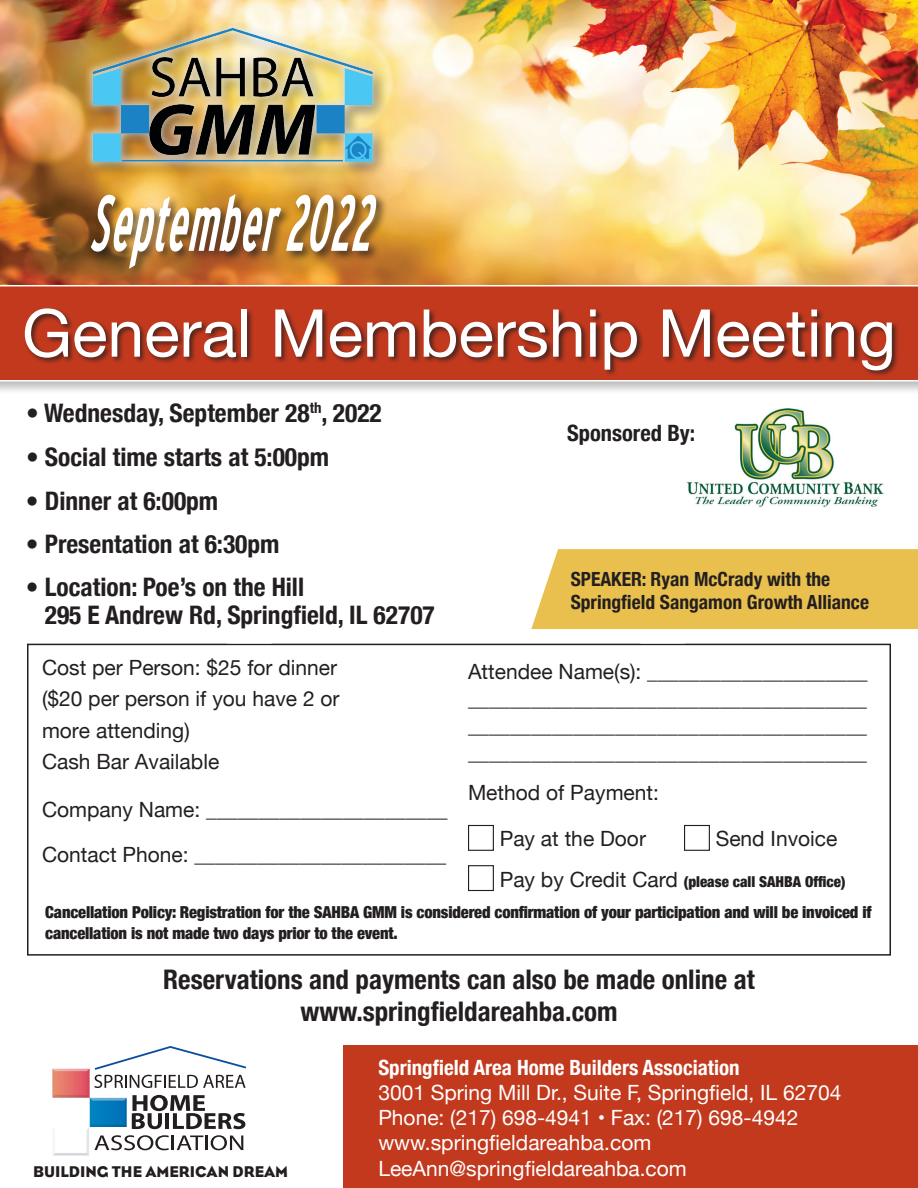
<style>
.page{position:relative;width:918px;height:1188px;background:#fff}
.page>*{position:absolute;margin:0;border:0;box-sizing:border-box;transform-origin:0 0}
.t1{font:italic 77.1px "Blue Highway Condensed";color:#fff;scale:.72 1}
.t2{font:66px "Helvetica Neue";color:#fff}
.t3{font:700 condensed 27px "Helvetica Neue";color:#231f20}
.t4{font:700 condensed 25.5px/28.5px "Helvetica Neue";color:#231f20}
.t5{font:700 condensed 22.5px "Helvetica Neue";color:#231f20}
.t6{font:21px/31.2px "Helvetica Neue";color:#231f20}
.t7{font:21px "Helvetica Neue";color:#fff}
.t8{font:700 condensed 21px "Helvetica Neue";color:#fff}
.t9{font:700 condensed 19.5px "Helvetica Neue";color:#231f20}
.t10{font:900 condensed 16.5px/21px "Helvetica Neue";letter-spacing:-.01em;color:#231f20}
.t11{font:15.9px "Eagle";color:#221e1d}
.t12{font:900 condensed 15px "Helvetica Neue";color:#231f20}
.s1{font-weight:400;font-stretch:normal;font-size:21px}
</style>
<div class="page">
<img style="left:0;top:0;width:918px;height:282px">
<div style="left:343px;top:1046px;width:575px;height:142px;background:#c2391d"></div>
<div style="left:0;top:282px;width:918px;height:113px;background:#231f20;opacity:.3"></div>
<svg style="left:0;top:285px;width:918px;height:97px;background:#c74e35"></svg>
<svg style="left:94px;top:1046px;width:152px;height:42px"></svg>
<svg style="left:132px;top:1095px;width:113px;height:34px"></svg>
<svg style="left:127px;top:1135px;width:76px;height:15px"></svg>
<hr style="left:205px;top:1136px;width:3px;height:14px;background:#221e1d">
<svg style="left:211px;top:1135px;width:32px;height:15px"></svg>
<img style="left:52px;top:1069px;width:75px;height:87px">
<div style="left:89px;top:192px;width:300px;height:88px;background:#231f20;opacity:.75"></div>
<img style="left:81px;top:16px;width:309px;height:160px">
<div style="left:23px;top:307px;width:876px;height:70px;background:#231f20;opacity:.75"></div>
<div style="left:468px;top:825px;width:26px;height:26px;border:1px solid #231f20"></div>
<div style="left:684px;top:825px;width:26px;height:26px;border:1px solid #231f20"></div>
<div style="left:468px;top:865px;width:26px;height:26px;border:1px solid #231f20"></div>
<div style="left:27px;top:644px;width:864px;height:312px;border:2px solid #231f20"></div>
<img style="left:687px;top:408px;width:197px;height:99px">
<div style="left:531px;top:549px;width:387px;height:80px;background:#e9bf4d"></div>
<p class="t1" style="left:88px;top:177px;width:418px">September2022</p>
<p class="t2" style="left:22px;top:286px;width:876px">General Membership Meeting</p>
<p class="t4" style="left:26px;top:397px;width:357px">• Wednesday, September 28<sup>th</sup>, 2022</p>
<p class="t4" style="left:26px;top:441px;width:305px">• Social time starts at 5:00pm</p>
<p class="t4" style="left:26px;top:485px;width:194px">• Dinner at 6:00pm</p>
<p class="t4" style="left:26px;top:528px;width:255px">• Presentation at 6:30pm</p>
<p class="t4" style="left:45px;top:571px;width:392px;text-indent:-19px">• Location: Poe’s on the Hill<br>295 E Andrew Rd, Springfield, IL 62707</p>
<p class="t6" style="left:42px;top:653px;width:299px">Cost per Person: $25 for dinner ($20 per person if you have 2 or more attending)<br>Cash Bar Available</p>
<p class="t6" style="left:42px;top:788px;width:407px;line-height:45px">Company Name: _______________________<br>Contact Phone: ________________________</p>
<p class="t5" style="left:567px;top:415px;width:130px">Sponsored By:</p>
<p class="t9" style="left:571px;top:563px;width:261px">SPEAKER: Ryan McCrady with the</p>
<p class="t9" style="left:571px;top:586px;width:300px">Springfield Sangamon Growth Alliance</p>
<p class="t6" style="left:468px;top:657px;width:401px">Attendee Name(s): _____________________</p>
<p class="t6" style="left:468px;top:684px;width:400px">______________________________________</p>
<p class="t6" style="left:468px;top:711px;width:400px">______________________________________</p>
<p class="t6" style="left:468px;top:738px;width:400px">______________________________________</p>
<p class="t6" style="left:468px;top:778px;width:193px">Method of Payment:</p>
<p class="t6" style="left:500px;top:824px;width:148px">Pay at the Door</p>
<p class="t6" style="left:716px;top:824px;width:123px">Send Invoice</p>
<p class="t12" style="left:500px;top:869px;width:347px"><span class="s1">Pay by Credit Card</span> (please call SAHBA Office)</p>
<p class="t10" style="left:45px;top:900px;width:828px">Cancellation Policy: Registration for the SAHBA GMM is considered confirmation of your participation and will be invoiced if cancellation is not made two days prior to the event.</p>
<p class="t3" style="left:163px;top:957px;width:593px">Reservations and payments can also be made online at</p>
<p class="t3" style="left:300px;top:989px;width:319px">www.springfieldareahba.com</p>
<p class="t8" style="left:378px;top:1050px;width:363px">Springfield Area Home Builders Association</p>
<p class="t7" style="left:378px;top:1077px;width:465px">3001 Spring Mill Dr., Suite F, Springfield, IL 62704</p>
<p class="t7" style="left:378px;top:1103px;width:422px">Phone: (217) 698-4941 • Fax: (217) 698-4942</p>
<p class="t7" style="left:378px;top:1128px;width:274px">www.springfieldareahba.com</p>
<p class="t11" style="left:33px;top:1162px;width:256px">BUILDING THE AMERICAN DREAM</p>
<p class="t7" style="left:378px;top:1153px;width:310px">LeeAnn@springfieldareahba.com</p>
</div>
